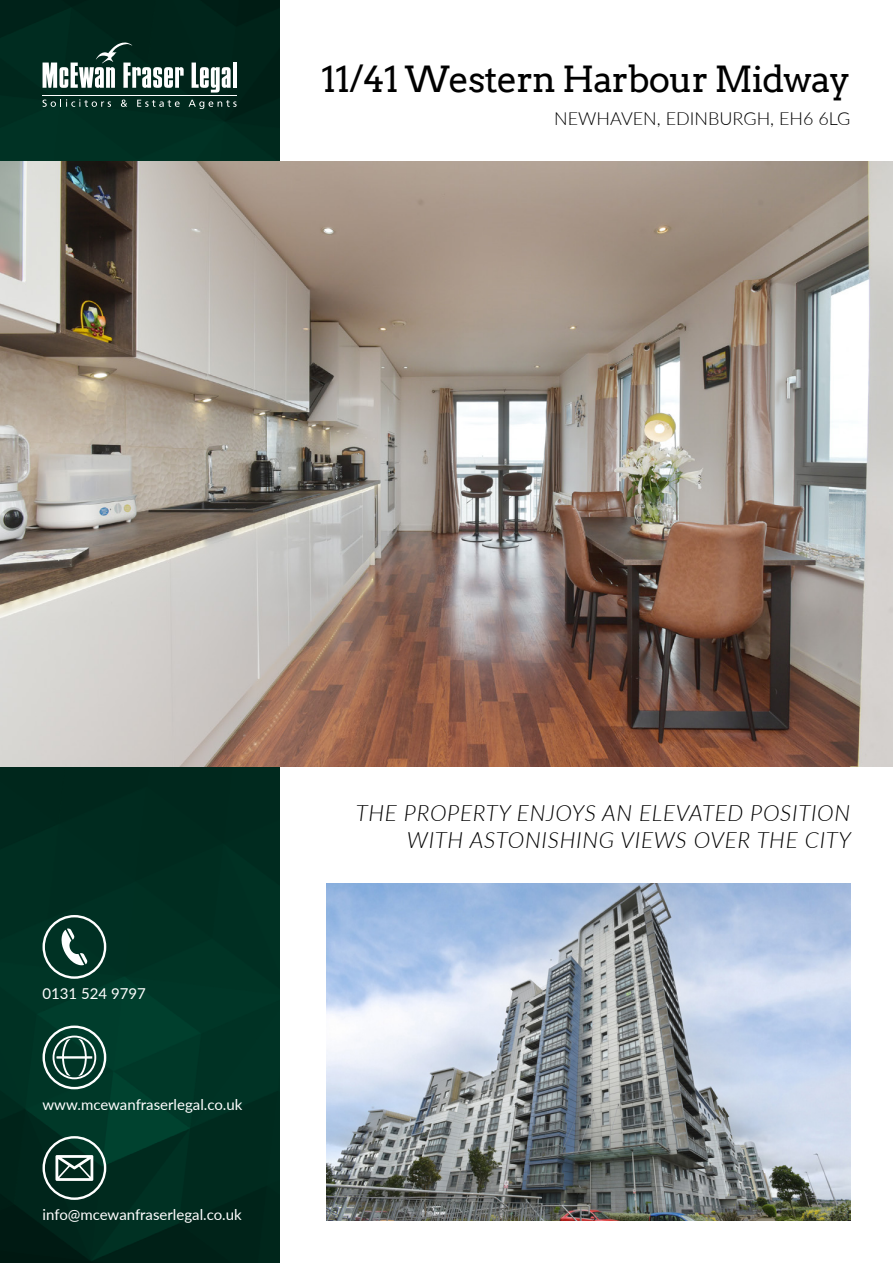
<style>
.page{position:relative;width:893px;height:1263px;background:#fff}
.page>*{position:absolute;margin:0;border:0;box-sizing:border-box;transform-origin:0 0}
.t1{font:36px "Arvo";letter-spacing:-.03em;color:#000}
.t2{font:italic 300 22.5px/27px "Lato";letter-spacing:.03em;color:#000;text-align:right}
.t3{font:300 18px "Lato";color:#000}
.t4{font:15px "Lato";color:#fff}
</style>
<div class="page">
<img style="left:0;top:0;width:279px;height:1263px">
<img style="left:0;top:162px;width:893px;height:605px">
<svg style="left:43px;top:43px;width:141px;height:45px"></svg>
<svg style="left:192px;top:63px;width:39px;height:30px"></svg>
<hr style="left:233px;top:63px;width:4px;height:25px;background:#fff">
<hr style="left:43px;top:95px;width:194px;height:1px;background:#fff">
<svg style="left:43px;top:99px;width:68px;height:8px"></svg>
<svg style="left:121px;top:100px;width:6px;height:7px"></svg>
<svg style="left:137px;top:100px;width:43px;height:7px"></svg>
<svg style="left:189px;top:100px;width:48px;height:9px"></svg>
<img style="left:326px;top:883px;width:524px;height:337px">
<svg style="left:43px;top:915px;width:63px;height:64px;background:#335a4f"></svg>
<svg style="left:43px;top:1025px;width:63px;height:64px;background:#3a6559"></svg>
<svg style="left:43px;top:1136px;width:63px;height:64px;background:#3a5b52"></svg>
<h1 class="t1" style="left:321px;top:57px;width:531px">11/41 Western Harbour Midway</h1>
<p class="t3" style="left:554px;top:106px;width:298px">NEWHAVEN, EDINBURGH, EH6 6LG</p>
<p class="t4" style="left:43px;top:983px;width:105px">0131 524 9797</p>
<p class="t4" style="left:43px;top:1094px;width:201px">www.mcewanfraserlegal.co.uk</p>
<p class="t4" style="left:43px;top:1204px;width:201px">info@mcewanfraserlegal.co.uk</p>
<h2 class="t2" style="left:356px;top:798px;width:497px">THE PROPERTY ENJOYS AN ELEVATED POSITION<br>WITH ASTONISHING VIEWS OVER THE CITY</h2>
</div>
